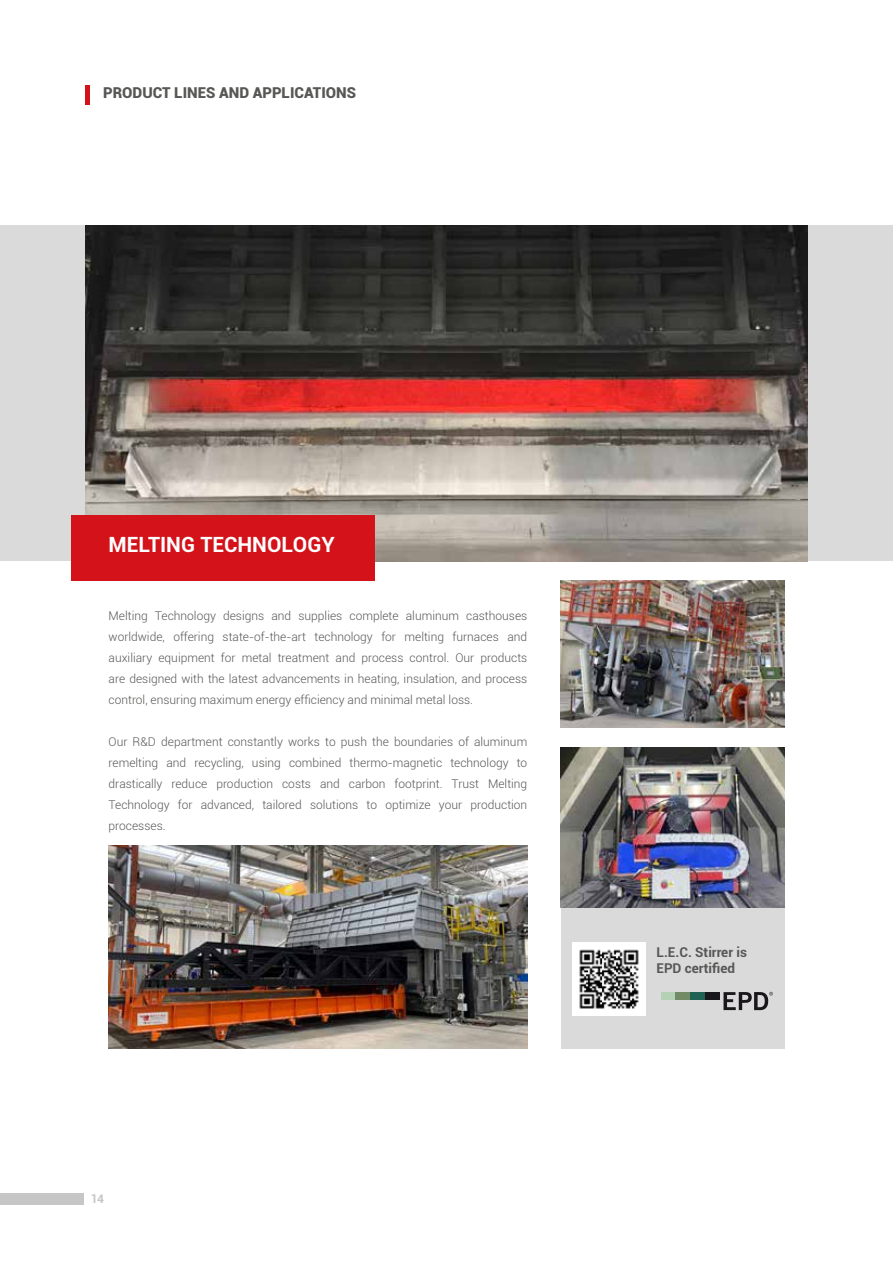
<style>
.page{position:relative;width:893px;height:1263px;background:#fff}
.page>*{position:absolute;margin:0;border:0;box-sizing:border-box;transform-origin:0 0}
.t1{font:700 21px "Roboto";color:#fff}
.t2{font:900 15px "Roboto";color:#575756}
.t3{font:700 13.5px/16.2px "Roboto";color:#575756}
.t4{font:300 12px/21px "Roboto";color:#575756;text-align:justify}
.t5{font:700 12px "Roboto";color:#c6c6c6}
</style>
<div class="page">
<div style="left:0;top:1193px;width:83px;height:12px;background:#c6c6c6"></div>
<div style="left:0;top:225px;width:893px;height:336px;background:#dadada"></div>
<img style="left:85px;top:225px;width:723px;height:336px">
<div style="left:71px;top:514px;width:303px;height:66px;background:#d3121a"></div>
<div style="left:561px;top:908px;width:223px;height:140px;background:#dadada"></div>
<img style="left:561px;top:580px;width:223px;height:147px">
<img style="left:561px;top:748px;width:223px;height:160px">
<img style="left:572px;top:942px;width:73px;height:74px">
<svg style="left:723px;top:992px;width:50px;height:18px"></svg>
<div style="left:661px;top:992px;width:15px;height:7px;background:#b5d1b5"></div>
<div style="left:676px;top:992px;width:14px;height:7px;background:#738a66"></div>
<div style="left:690px;top:992px;width:15px;height:7px;background:#1f6152"></div>
<div style="left:705px;top:992px;width:15px;height:7px;background:#1a171c"></div>
<hr style="left:85px;top:85px;width:4px;height:20px;background:#d3121a">
<img style="left:109px;top:845px;width:418px;height:203px">
<p class="t2" style="left:103px;top:82px;width:255px">PRODUCT LINES AND APPLICATIONS</p>
<h1 class="t1" style="left:109px;top:529px;width:228px">MELTING TECHNOLOGY</h1>
<p class="t4" style="left:109px;top:605px;width:420px">Melting Technology designs and supplies complete aluminum casthouses worldwide, offering state-of-the-art technology for melting furnaces and auxiliary equipment for metal treatment and process control. Our products are designed with the latest advancements in heating, insulation, and process control, ensuring maximum energy efficiency and minimal metal loss.</p>
<p class="t4" style="left:109px;top:731px;width:420px">Our R&amp;D department constantly works to push the boundaries of aluminum remelting and recycling, using combined thermo-magnetic technology to drastically reduce production costs and carbon footprint. Trust Melting Technology for advanced, tailored solutions to optimize your production processes.</p>
<p class="t5" style="left:90px;top:1190px;width:15px">14</p>
<p class="t3" style="left:656px;top:943px;width:92px">L.E.C. Stirrer is<br>EPD certified</p>
</div>
